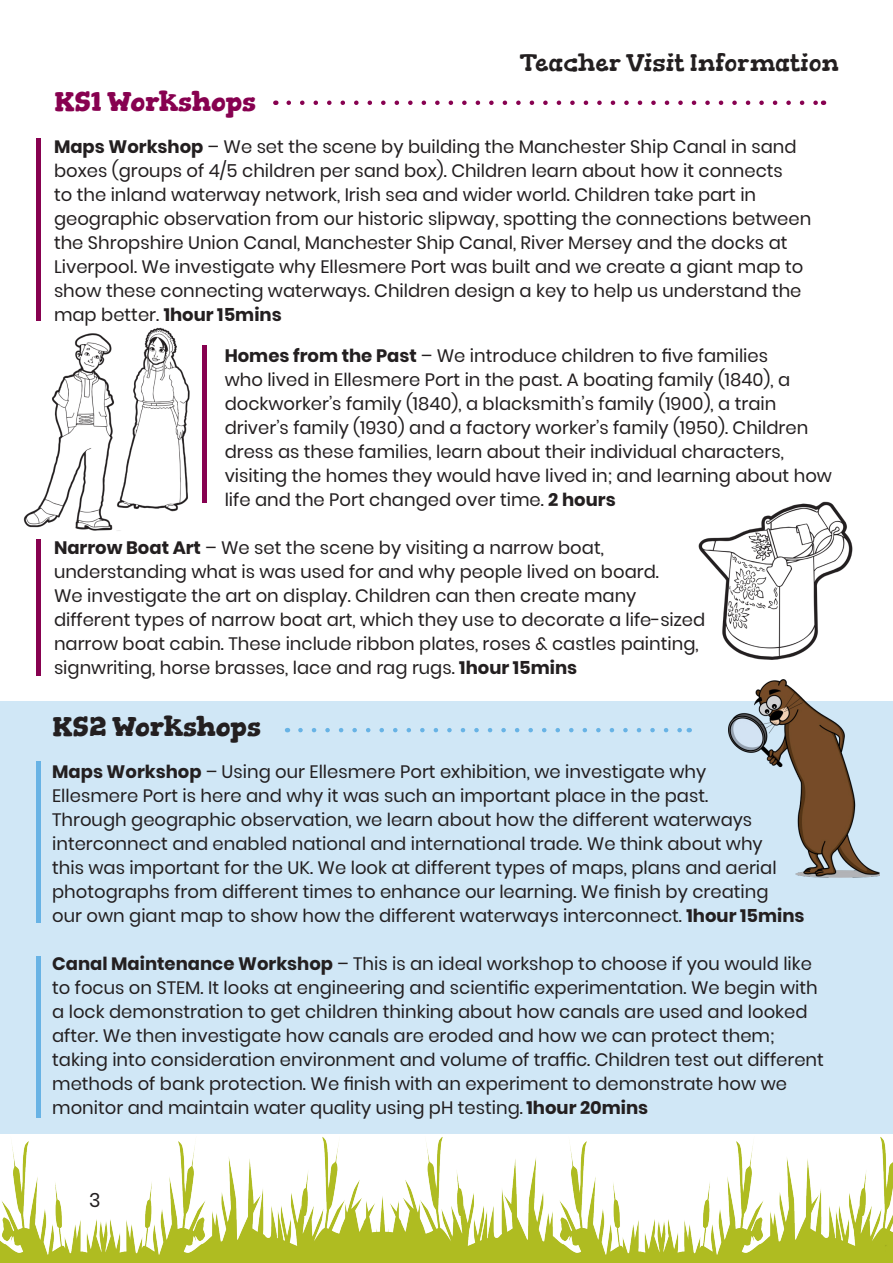
<style>
.page{position:relative;width:893px;height:1263px;background:#fff}
.page>*{position:absolute;margin:0;border:0;box-sizing:border-box;transform-origin:0 0}
.t1{font:700 27px "Gorditas";color:#870150}
.t2{font:700 27px "Gorditas";color:#231f20}
.t3{font:24px "Gorditas";color:#231f20}
.t4{font:19.5px "Poppins";color:#231f20}
.t5{font:18px/24px "Poppins";color:#231f20}
.s1{font-weight:700}
</style>
<div class="page">
<img style="left:0;top:1137px;width:893px;height:126px">
<div style="left:0;top:701px;width:893px;height:432px;background:#d0e7f6"></div>
<img style="left:23px;top:333px;width:98px;height:210px">
<img style="left:115px;top:327px;width:75px;height:189px">
<img style="left:698px;top:501px;width:155px;height:159px">
<svg style="left:289px;top:101px;width:527px;height:4px"></svg>
<hr style="left:37px;top:138px;width:4px;height:183px;background:#870150">
<hr style="left:202px;top:345px;width:4px;height:158px;background:#870150">
<hr style="left:37px;top:539px;width:4px;height:136px;background:#870150">
<hr style="left:37px;top:761px;width:4px;height:162px;background:#68b3e5">
<hr style="left:37px;top:956px;width:4px;height:161px;background:#68b3e5">
<svg style="left:300px;top:728px;width:382px;height:4px"></svg>
<img style="left:729px;top:679px;width:150px;height:199px">
<h2 class="t3" style="left:520px;top:49px;width:321px">Teacher Visit Information</h2>
<p class="t1" style="left:54px;top:85px;width:204px">KS1 Workshops</p>
<p class="t5" style="left:54px;top:135px;width:759px"><span class="s1">Maps Workshop</span> – We set the scene by building the Manchester Ship Canal in sand boxes (groups of 4/5 children per sand box). Children learn about how it connects<br>to the inland waterway network, Irish sea and wider world. Children take part in geographic observation from our historic slipway, spotting the connections between the Shropshire Union Canal, Manchester Ship Canal, River Mersey and the docks at Liverpool. We investigate why Ellesmere Port was built and we create a giant map to show these connecting waterways. Children design a key to help us understand the map better. <span class="s1">1hour 15mins</span></p>
<p class="t5" style="left:225px;top:343px;width:609px"><span class="s1">Homes from the Past</span> – We introduce children to five families<br>who lived in Ellesmere Port in the past. A boating family (1840), a dockworker’s family (1840), a blacksmith’s family (1900), a train driver’s family (1930) and a factory worker’s family (1950). Children dress as these families, learn about their individual characters, visiting the homes they would have lived in; and learning about how life and the Port changed over time. <span class="s1">2 hours</span></p>
<p class="t5" style="left:54px;top:535px;width:653px"><span class="s1">Narrow Boat Art</span> – We set the scene by visiting a narrow boat, understanding what is was used for and why people lived on board.<br>We investigate the art on display. Children can then create many different types of narrow boat art, which they use to decorate a life-sized narrow boat cabin. These include ribbon plates, roses &amp; castles painting, signwriting, horse brasses, lace and rag rugs. <span class="s1">1hour 15mins</span></p>
<p class="t2" style="left:52px;top:710px;width:210px">KS2 Workshops</p>
<p class="t5" style="left:52px;top:759px;width:754px"><span class="s1">Maps Workshop</span> – Using our Ellesmere Port exhibition, we investigate why<br>Ellesmere Port is here and why it was such an important place in the past.<br>Through geographic observation, we learn about how the different waterways interconnect and enabled national and international trade. We think about why<br>this was important for the UK. We look at different types of maps, plans and aerial photographs from different times to enhance our learning. We finish by creating<br>our own giant map to show how the different waterways interconnect. <span class="s1">1hour 15mins</span></p>
<p class="t5" style="left:52px;top:951px;width:773px"><span class="s1">Canal Maintenance Workshop</span> – This is an ideal workshop to choose if you would like to focus on STEM. It looks at engineering and scientific experimentation. We begin with a lock demonstration to get children thinking about how canals are used and looked after. We then investigate how canals are eroded and how we can protect them; taking into consideration environment and volume of traffic. Children test out different methods of bank protection. We finish with an experiment to demonstrate how we monitor and maintain water quality using pH testing. <span class="s1">1hour 20mins</span></p>
<p class="t4" style="left:89px;top:1188px;width:13px">3</p>
</div>
